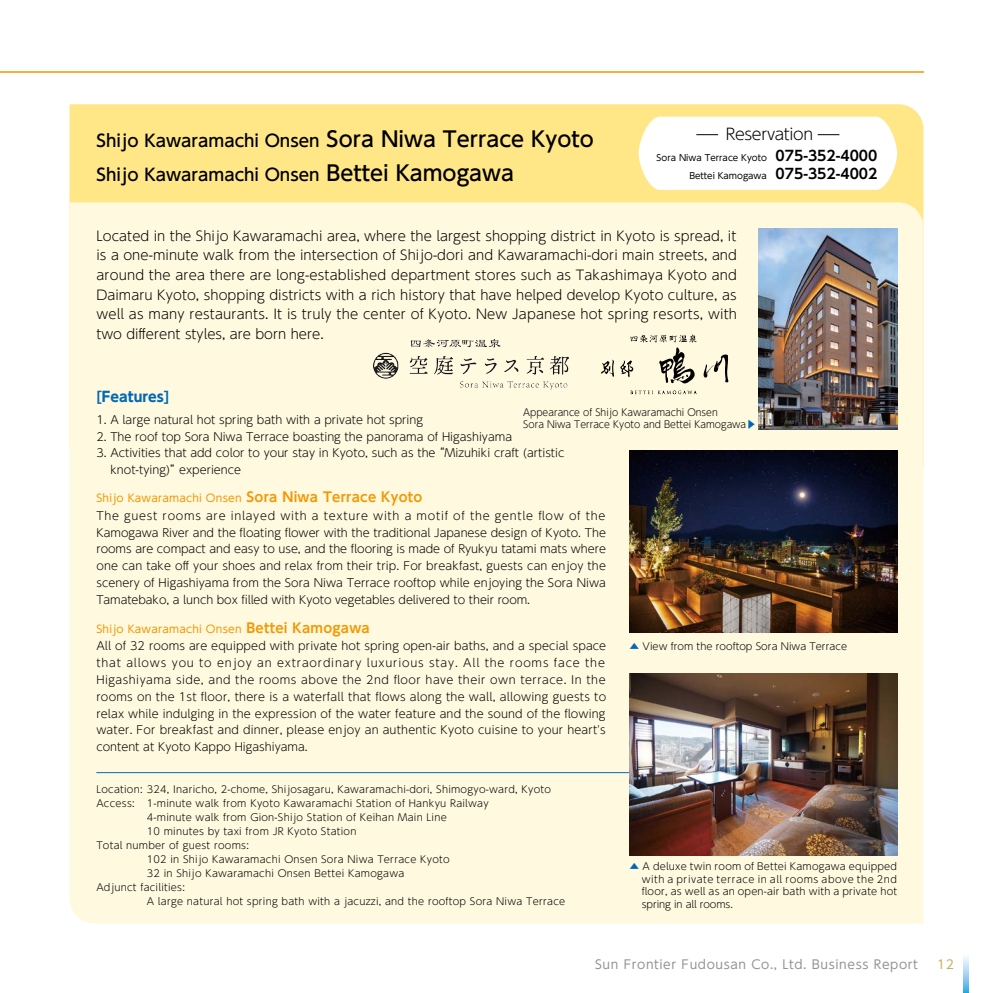
<style>
.page{position:relative;width:993px;height:993px;background:#fff}
.page>*{position:absolute;margin:0;border:0;box-sizing:border-box;transform-origin:0 0}
.t1{font:500 16.8px/33.2px "UD Shin Go Pro";color:#000}
.t2{font:300 15.75px "UD Shin Go Pro";letter-spacing:-.025em;color:#000}
.t3{font:700 14px "UD Shin Go Pro";color:#0068b7}
.t4{font:300 13.3px/19.6px "UD Shin Go Pro";color:#000;text-align:justify}
.t5{font:12.25px "UD Shin Go Pro";letter-spacing:.05em;color:#949495}
.t6{font:12.25px "UD Shin Go Pro";color:#c7b15b}
.t7{font:300 11.2px/16.8px "UD Shin Go Pro";color:#000;text-align:justify}
.t8{font:10.67px "UD Shin Go Pro";letter-spacing:.02em;color:#f39700}
.t9{font:300 9.8px/12.6px "UD Shin Go Pro";letter-spacing:.025em;color:#000;text-align:justify}
.t10{font:300 9.8px/12.6px "UD Shin Go Pro";color:#000;scale:.95 1}
.t11{font:300 9.8px "UD Shin Go Pro";color:#000}
.t12{font:8.75px/18.4px "UD Shin Go Pro";color:#000;text-align:right}
.s1{font-size:21px}
.s2{font-family:"UD Shin Go Pro De";font-weight:700;font-size:14px}
.s3{font-family:"Koz Go Pr 6 N";font-weight:400;color:#0068b7}
.s4{font-family:"UD Shin Go Pro De";font-weight:700;font-size:13.3px}
.s5{color:#0068b7}
</style>
<div class="page">
<hr style="left:0;top:71px;width:923px;height:2px;background:#f6ad3c">
<div style="left:69px;top:104px;width:854px;height:98px;background:#ffe787"></div>
<div style="left:69px;top:202px;width:854px;height:721px;background:#fff9df"></div>
<hr style="left:96px;top:772px;width:592px;height:1px;background:#0068b7">
<svg style="left:638px;top:117px;width:258px;height:73px"></svg>
<img style="left:757px;top:229px;width:139px;height:200px">
<img style="left:629px;top:673px;width:267px;height:182px">
<img style="left:629px;top:450px;width:267px;height:182px">
<img style="left:373px;top:339px;width:195px;height:50px">
<svg style="left:601px;top:334px;width:127px;height:60px;background:#e0dbc4"></svg>
<svg style="left:963px;top:956px;width:4px;height:36px"></svg>
<h1 class="t1" style="left:96px;top:124px;width:498px">Shijo Kawaramachi Onsen <span class="s1">Sora Niwa Terrace Kyoto<br></span>Shijo Kawaramachi Onsen <span class="s1">Bettei Kamogawa</span></h1>
<h2 class="t2" style="left:725px;top:121px;width:89px">Reservation</h2>
<p class="t12" style="left:656px;top:148px;width:222px">Sora Niwa Terrace Kyoto <span class="s2">075-352-4000<br></span>Bettei Kamogawa <span class="s2">075-352-4002</span></p>
<p class="t4" style="left:96px;top:225px;width:642px">Located in the Shijo Kawaramachi area, where the largest shopping district in Kyoto is spread, it is a one-minute walk from the intersection of Shijo-dori and Kawaramachi-dori main streets, and around the area there are long-established department stores such as Takashimaya Kyoto and Daimaru Kyoto, shopping districts with a rich history that have helped develop Kyoto culture, as well as many restaurants. It is truly the center of Kyoto. New Japanese hot spring resorts, with two different styles, are born here.</p>
<p class="t3" style="left:96px;top:385px;width:74px">[Features]</p>
<p class="t10" style="left:523px;top:405px;width:246px">Appearance of Shijo Kawaramachi Onsen<br>Sora Niwa Terrace Kyoto and Bettei Kamogawa<span class="s3">▶</span></p>
<p class="t7" style="left:96px;top:410px;width:328px">1. A large natural hot spring bath with a private hot spring</p>
<p class="t7" style="left:96px;top:427px;width:417px">2. The roof top Sora Niwa Terrace boasting the panorama of Higashiyama</p>
<p class="t7" style="left:110px;top:444px;width:455px;text-indent:-14px">3. Activities that add color to your stay in Kyoto, such as the “Mizuhiki craft (artistic knot-tying)”experience</p>
<p class="t8" style="left:96px;top:489px;width:327px">Shijo Kawaramachi Onsen <span class="s4">Sora Niwa Terrace Kyoto</span></p>
<p class="t7" style="left:96px;top:506px;width:511px">The guest rooms are inlayed with a texture with a motif of the gentle flow of the Kamogawa River and the floating flower with the traditional Japanese design of Kyoto. The rooms are compact and easy to use, and the flooring is made of Ryukyu tatami mats where one can take off your shoes and relax from their trip. For breakfast, guests can enjoy the scenery of Higashiyama from the Sora Niwa Terrace rooftop while enjoying the Sora Niwa Tamatebako, a lunch box filled with Kyoto vegetables delivered to their room.</p>
<p class="t8" style="left:96px;top:619px;width:275px">Shijo Kawaramachi Onsen <span class="s4">Bettei Kamogawa</span></p>
<p class="t7" style="left:96px;top:637px;width:511px">All of 32 rooms are equipped with private hot spring open-air baths, and a special space that allows you to enjoy an extraordinary luxurious stay. All the rooms face the Higashiyama side, and the rooms above the 2nd floor have their own terrace. In the rooms on the 1st floor, there is a waterfall that flows along the wall, allowing guests to relax while indulging in the expression of the water feature and the sound of the flowing water. For breakfast and dinner, please enjoy an authentic Kyoto cuisine to your heart's content at Kyoto Kappo Higashiyama.</p>
<p class="t9" style="left:96px;top:781px;width:456px">Location: 324, Inaricho, 2-chome, Shijosagaru, Kawaramachi-dori, Shimogyo-ward, Kyoto</p>
<p class="t9" style="left:96px;top:795px;width:394px">Access: 1-minute walk from Kyoto Kawaramachi Station of Hankyu Railway</p>
<p class="t9" style="left:147px;top:809px;width:301px">4-minute walk from Gion-Shijo Station of Keihan Main Line</p>
<p class="t9" style="left:147px;top:823px;width:211px">10 minutes by taxi from JR Kyoto Station</p>
<p class="t9" style="left:96px;top:837px;width:154px">Total number of guest rooms:</p>
<p class="t9" style="left:147px;top:852px;width:304px">102 in Shijo Kawaramachi Onsen Sora Niwa Terrace Kyoto</p>
<p class="t9" style="left:147px;top:866px;width:259px">32 in Shijo Kawaramachi Onsen Bettei Kamogawa</p>
<p class="t9" style="left:96px;top:880px;width:90px">Adjunct facilities:</p>
<p class="t9" style="left:147px;top:894px;width:420px">A large natural hot spring bath with a jacuzzi, and the rooftop Sora Niwa Terrace</p>
<p class="t11" style="left:629px;top:637px;width:219px"><span class="s5">▲</span> View from the rooftop Sora Niwa Terrace</p>
<p class="t9" style="left:641px;top:859px;width:257px;text-indent:-12px"><span class="s5">▲</span> A deluxe twin room of Bettei Kamogawa equipped with a private terrace in all rooms above the 2nd floor, as well as an open-air bath with a private hot spring in all rooms.</p>
<p class="t5" style="left:595px;top:954px;width:324px">Sun Frontier Fudousan Co., Ltd. Business Report</p>
<p class="t6" style="left:936px;top:954px;width:18px">12</p>
</div>
